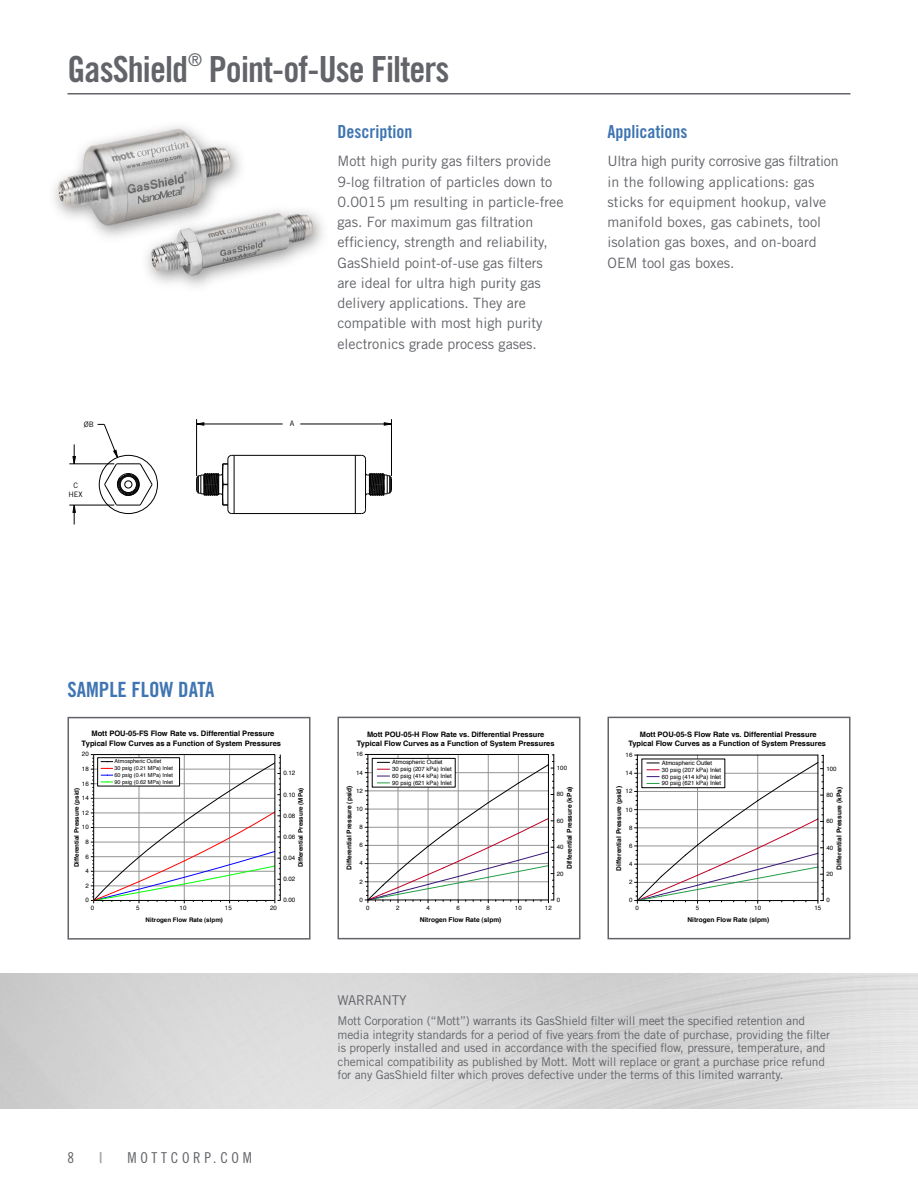
<style>
.page{position:relative;width:918px;height:1188px;background:#fff}
.page>*{position:absolute;margin:0;border:0;box-sizing:border-box;transform-origin:0 0}
.t1{font:36px "Trade Gothic Bold Cond Twenty";letter-spacing:-.025em;color:#626469}
.t2{font:21px "Trade Gothic Bold Cond Twenty";color:#3f75b2}
.t3{font:18px "Trade Gothic Bold Cond Twenty";color:#3f75b2}
.t4{font:15px "Trade Gothic Cond Eighteen";letter-spacing:.25em;color:#626469}
.t5{font:15px "Trade Gothic Bold Two";color:#a4a6a8}
.t6{font:14.25px/20.2px "Trade Gothic";color:#626469}
.t7{font:13.5px "Trade Gothic";letter-spacing:-.01em;color:#626469}
.t8{font:12px/13.5px "Trade Gothic";letter-spacing:-.01em;color:#626469}
.t9{font:700 7.5px/9px "Helvetica";color:#000;text-align:center}
.t10{font:7.5px/9px "Trade Gothic";color:#000;text-align:center}
.t11{font:700 6.6px "Helvetica";color:#000}
.t12{font:700 6.3px "Helvetica";color:#000}
.t13{font:6.15px "Helvetica";color:#000}
.t14{font:6px/6.9px "Helvetica";color:#000}
.t15{font:5.55px/6.8px "Helvetica";color:#000}
</style>
<div class="page">
<img style="left:54px;top:126px;width:269px;height:161px">
<hr style="left:554px;top:754px;width:1px;height:146px;background:#000">
<svg style="left:365px;top:754px;width:189px;height:149px"></svg>
<div style="left:338px;top:717px;width:242px;height:222px;border:2px solid #626469"></div>
<hr style="left:823px;top:755px;width:1px;height:146px;background:#000">
<svg style="left:635px;top:755px;width:188px;height:148px"></svg>
<div style="left:608px;top:717px;width:242px;height:222px;border:2px solid #626469"></div>
<hr style="left:68px;top:93px;width:782px;height:1px;background:#626469">
<svg style="left:91px;top:754px;width:190px;height:149px"></svg>
<div style="left:68px;top:717px;width:242px;height:223px;border:2px solid #626469"></div>
<svg style="left:197px;top:422px;width:8px;height:4px"></svg>
<svg style="left:383px;top:422px;width:8px;height:4px"></svg>
<hr style="left:234px;top:513px;width:128px;height:1px;background:#000">
<hr style="left:234px;top:455px;width:128px;height:1px;background:#000">
<hr style="left:355px;top:455px;width:1px;height:59px;background:#000">
<hr style="left:365px;top:459px;width:1px;height:51px;background:#000">
<svg style="left:361px;top:455px;width:5px;height:5px"></svg>
<svg style="left:361px;top:509px;width:5px;height:5px"></svg>
<svg style="left:366px;top:473px;width:26px;height:23px"></svg>
<svg style="left:196px;top:455px;width:39px;height:59px"></svg>
<svg style="left:72px;top:504px;width:4px;height:20px"></svg>
<svg style="left:72px;top:444px;width:4px;height:21px"></svg>
<hr style="left:69px;top:505px;width:45px;height:1px;background:#000">
<hr style="left:69px;top:463px;width:45px;height:1px;background:#000">
<svg style="left:98px;top:423px;width:55px;height:83px"></svg>
<hr style="left:196px;top:419px;width:1px;height:57px;background:#000">
<hr style="left:300px;top:424px;width:91px;height:1px;background:#000">
<hr style="left:197px;top:424px;width:86px;height:1px;background:#000">
<hr style="left:391px;top:419px;width:1px;height:57px;background:#000">
<h1 class="t1" style="left:68px;top:47px;width:384px">GasShield<sup>®</sup> Point-of-Use Filters</h1>
<p class="t10" style="left:84px;top:420px;width:11px">ØB</p>
<p class="t10" style="left:69px;top:480px;width:16px">C<br>HEX</p>
<p class="t10" style="left:290px;top:419px;width:6px">A</p>
<p class="t3" style="left:338px;top:121px;width:76px">Description</p>
<p class="t6" style="left:338px;top:151px;width:227px">Mott high purity gas filters provide 9-log filtration of particles down to 0.0015 µm resulting in particle-free gas. For maximum gas filtration efficiency, strength and reliability, GasShield point-of-use gas filters are ideal for ultra high purity gas delivery applications. They are compatible with most high purity electronics grade process gases.</p>
<p class="t3" style="left:608px;top:121px;width:81px">Applications</p>
<p class="t6" style="left:608px;top:151px;width:233px">Ultra high purity corrosive gas filtration in the following applications: gas sticks for equipment hookup, valve manifold boxes, gas cabinets, tool isolation gas boxes, and on-board OEM tool gas boxes.</p>
<h2 class="t2" style="left:68px;top:677px;width:148px">SAMPLE FLOW DATA</h2>
<p class="t9" style="left:81px;top:729px;width:201px;line-height:9.8px">Mott POU-05-FS Flow Rate vs. Differential Pressure<br>Typical Flow Curves as a Function of System Pressures</p>
<p class="t9" style="left:357px;top:730px;width:199px">Mott POU-05-H Flow Rate vs. Differential Pressure<br>Typical Flow Curves as a Function of System Pressures</p>
<p class="t9" style="left:628px;top:730px;width:199px">Mott POU-05-S Flow Rate vs. Differential Pressure<br>Typical Flow Curves as a Function of System Pressures</p>
<p class="t13" style="left:82px;top:750px;width:8px">20</p>
<p class="t13" style="left:356px;top:749px;width:8px">16</p>
<p class="t13" style="left:626px;top:750px;width:8px">16</p>
<p class="t13" style="left:82px;top:764px;width:8px">18</p>
<p class="t13" style="left:82px;top:779px;width:8px">16</p>
<p class="t12" style="left:72px;top:867px;width:81px;rotate:-90deg">Differential Pressure (psid)</p>
<p class="t13" style="left:82px;top:793px;width:8px">14</p>
<p class="t13" style="left:82px;top:808px;width:8px">12</p>
<p class="t13" style="left:82px;top:822px;width:8px">10</p>
<p class="t13" style="left:85px;top:837px;width:5px">8</p>
<p class="t13" style="left:85px;top:852px;width:5px">6</p>
<p class="t13" style="left:85px;top:866px;width:5px">4</p>
<p class="t13" style="left:85px;top:881px;width:5px">2</p>
<p class="t15" style="left:115px;top:758px;width:60px">Atmospheric Outlet<br>30 psig (0.21 MPa) Inlet<br>60 psig (0.41 MPa) Inlet<br>90 psig (0.62 MPa) Inlet</p>
<p class="t13" style="left:283px;top:768px;width:14px">0.12</p>
<p class="t12" style="left:296px;top:867px;width:81px;rotate:-90deg">Differential Pressure (MPa)</p>
<p class="t13" style="left:283px;top:790px;width:14px">0.10</p>
<p class="t13" style="left:283px;top:811px;width:14px">0.08</p>
<p class="t13" style="left:283px;top:832px;width:14px">0.06</p>
<p class="t13" style="left:283px;top:853px;width:14px">0.04</p>
<p class="t13" style="left:283px;top:874px;width:14px">0.02</p>
<p class="t14" style="left:392px;top:759px;width:61px">Atmospheric Outlet<br>30 psig (207 kPa) Inlet<br>60 psig (414 kPa) Inlet<br>90 psig (621 kPa) Inlet</p>
<p class="t13" style="left:557px;top:763px;width:12px">100</p>
<p class="t13" style="left:356px;top:768px;width:8px">14</p>
<p class="t11" style="left:344px;top:870px;width:86px;rotate:-90deg">Differential Pressure (psid)</p>
<p class="t11" style="left:564px;top:869px;width:84px;rotate:-90deg">Differential Pressure (kPa)</p>
<p class="t13" style="left:356px;top:786px;width:8px">12</p>
<p class="t13" style="left:557px;top:789px;width:8px">80</p>
<p class="t13" style="left:356px;top:804px;width:8px">10</p>
<p class="t13" style="left:557px;top:816px;width:8px">60</p>
<p class="t13" style="left:360px;top:822px;width:5px">8</p>
<p class="t13" style="left:360px;top:840px;width:5px">6</p>
<p class="t13" style="left:557px;top:842px;width:8px">40</p>
<p class="t13" style="left:360px;top:859px;width:5px">4</p>
<p class="t13" style="left:557px;top:869px;width:8px">20</p>
<p class="t13" style="left:360px;top:877px;width:5px">2</p>
<p class="t14" style="left:662px;top:760px;width:61px">Atmospheric Outlet<br>30 psig (207 kPa) Inlet<br>60 psig (414 kPa) Inlet<br>90 psig (621 kPa) Inlet</p>
<p class="t13" style="left:826px;top:764px;width:12px">100</p>
<p class="t13" style="left:626px;top:768px;width:8px">14</p>
<p class="t11" style="left:613px;top:871px;width:86px;rotate:-90deg">Differential Pressure (psid)</p>
<p class="t11" style="left:834px;top:870px;width:84px;rotate:-90deg">Differential Pressure (kPa)</p>
<p class="t13" style="left:626px;top:786px;width:8px">12</p>
<p class="t13" style="left:826px;top:790px;width:8px">80</p>
<p class="t13" style="left:626px;top:805px;width:8px">10</p>
<p class="t13" style="left:826px;top:816px;width:8px">60</p>
<p class="t13" style="left:629px;top:823px;width:5px">8</p>
<p class="t13" style="left:629px;top:841px;width:5px">6</p>
<p class="t13" style="left:826px;top:843px;width:8px">40</p>
<p class="t13" style="left:629px;top:859px;width:5px">4</p>
<p class="t13" style="left:826px;top:869px;width:8px">20</p>
<p class="t13" style="left:629px;top:877px;width:5px">2</p>
<p class="t13" style="left:85px;top:895px;width:5px">0</p>
<p class="t13" style="left:283px;top:895px;width:14px">0.00</p>
<p class="t13" style="left:360px;top:895px;width:5px">0</p>
<p class="t13" style="left:557px;top:895px;width:5px">0</p>
<p class="t13" style="left:629px;top:896px;width:5px">0</p>
<p class="t13" style="left:826px;top:896px;width:5px">0</p>
<p class="t13" style="left:91px;top:903px;width:5px">0</p>
<p class="t13" style="left:136px;top:903px;width:5px">5</p>
<p class="t13" style="left:180px;top:903px;width:8px">10</p>
<p class="t13" style="left:225px;top:903px;width:8px">15</p>
<p class="t13" style="left:270px;top:903px;width:8px">20</p>
<p class="t13" style="left:366px;top:903px;width:5px">0</p>
<p class="t13" style="left:396px;top:903px;width:5px">2</p>
<p class="t13" style="left:426px;top:903px;width:5px">4</p>
<p class="t13" style="left:456px;top:903px;width:5px">6</p>
<p class="t13" style="left:487px;top:903px;width:5px">8</p>
<p class="t13" style="left:515px;top:903px;width:8px">10</p>
<p class="t13" style="left:545px;top:903px;width:8px">12</p>
<p class="t13" style="left:636px;top:903px;width:5px">0</p>
<p class="t13" style="left:696px;top:903px;width:5px">5</p>
<p class="t13" style="left:754px;top:903px;width:8px">10</p>
<p class="t13" style="left:814px;top:903px;width:8px">15</p>
<p class="t12" style="left:146px;top:915px;width:79px">Nitrogen Flow Rate (slpm)</p>
<p class="t11" style="left:420px;top:914px;width:83px">Nitrogen Flow Rate (slpm)</p>
<p class="t11" style="left:687px;top:915px;width:83px">Nitrogen Flow Rate (slpm)</p>
<p class="t4" style="left:68px;top:1149px;width:8px">8</p>
<p class="t5" style="left:99px;top:1149px;width:5px">|</p>
<p class="t4" style="left:127px;top:1149px;width:126px">MOTTCORP.COM</p>
<p class="t7" style="left:338px;top:992px;width:71px">WARRANTY</p>
<p class="t8" style="left:338px;top:1014px;width:494px">Mott Corporation (“Mott”) warrants its GasShield filter will meet the specified retention and media integrity standards for a period of five years from the date of purchase, providing the filter is properly installed and used in accordance with the specified flow, pressure, temperature, and chemical compatibility as published by Mott. Mott will replace or grant a purchase price refund for any GasShield filter which proves defective under the terms of this limited warranty.</p>
</div>
